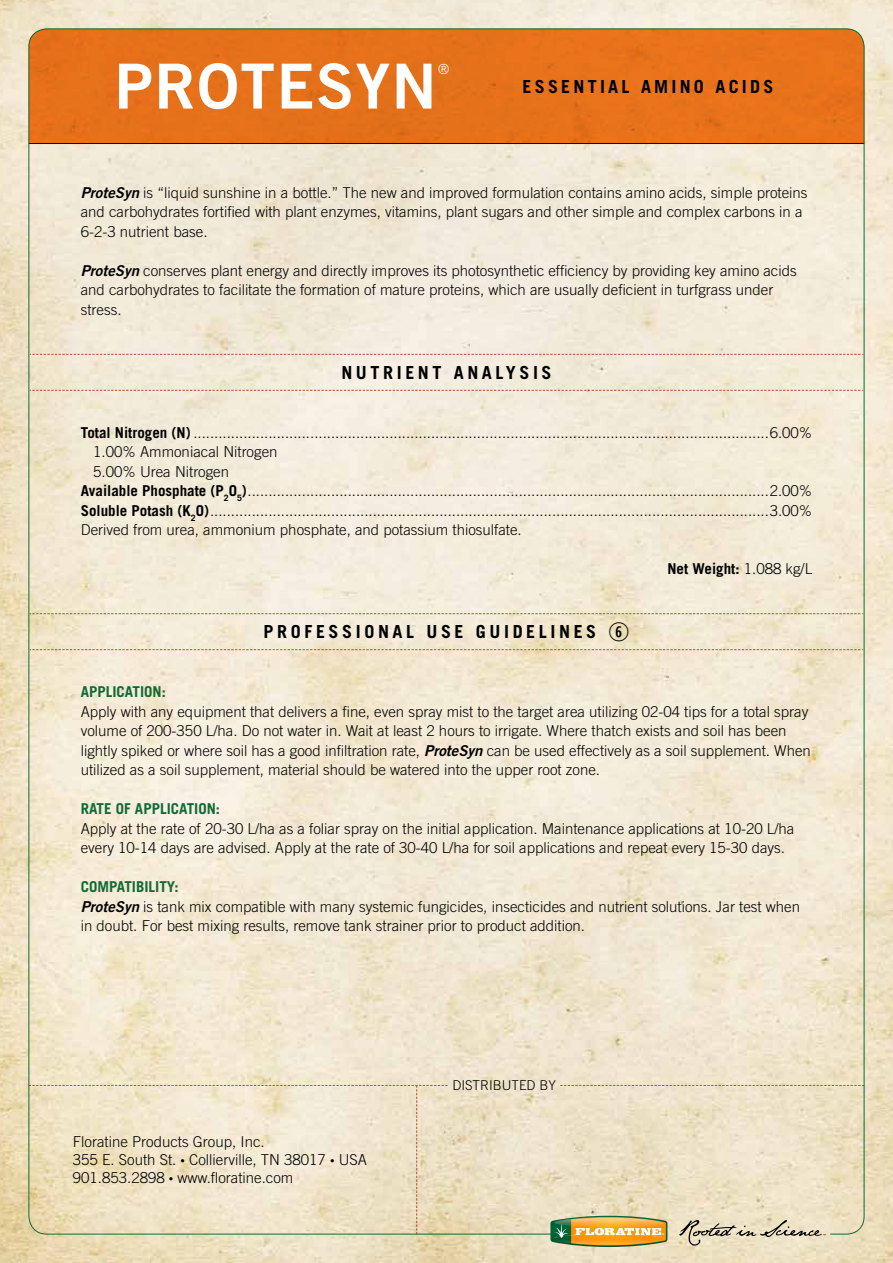
<style>
.page{position:relative;width:893px;height:1263px;background:#fff}
.page>*{position:absolute;margin:0;border:0;box-sizing:border-box;transform-origin:0 0}
.t1{font:62.1px "Trade Gothic LT Std Bd 2";letter-spacing:.025em;color:#fff}
.t2{font:700 18px "Trade Gothic LT Std";letter-spacing:.2em;color:#000}
.t3{font:700 18px "Trade Gothic LT Std";letter-spacing:.18em;color:#000}
.t4{font:300 15px/19.5px "Trade Gothic LT Std";color:#000}
.t5{font:700 15px "Trade Gothic LT Std";color:#126935}
.t6{font:700 15px "Trade Gothic LT Std";color:#000}
.t7{font:300 13.95px "Trade Gothic LT Std";color:#fff}
.t8{font:300 13.5px "Trade Gothic LT Std";color:#000}
.s1{font-family:"Trade Gothic LT Std Bd 2 Obl";font-weight:400}
.s2{font-weight:700}
.s3{font-weight:300}
.s4{font-family:"Combi Numerals";font-weight:400;font-size:25.5px}
.s5{font-weight:700;color:#126935}
.s6{font-size:9px}
</style>
<div class="page">
<img style="left:0;top:0;width:893px;height:1263px">
<div style="left:29px;top:29px;width:835px;height:114px;background:#e7711b"></div>
<hr style="left:29px;top:143px;width:835px;height:1px;background:#000">
<svg style="left:29px;top:1085px;width:419px;height:149px"></svg>
<svg style="left:560px;top:1085px;width:302px;height:1px"></svg>
<svg style="left:679px;top:1220px;width:147px;height:25px"></svg>
<img style="left:542px;top:1204px;width:133px;height:17px">
<div style="left:542px;top:1221px;width:134px;height:35px;background:#ede1c6"></div>
<svg style="left:550px;top:1216px;width:117px;height:31px"></svg>
<svg style="left:30px;top:354px;width:833px;height:1px"></svg>
<svg style="left:30px;top:390px;width:833px;height:1px"></svg>
<svg style="left:30px;top:613px;width:833px;height:1px"></svg>
<svg style="left:30px;top:649px;width:833px;height:1px"></svg>
<h1 class="t1" style="left:115px;top:48px;width:323px">PROTESYN</h1>
<p class="t7" style="left:438px;top:60px;width:13px">®</p>
<p class="t3" style="left:523px;top:75px;width:252px">ESSENTIAL AMINO ACIDS</p>
<p class="t4" style="left:81px;top:183px;width:728px"><span class="s1">ProteSyn</span> is “liquid sunshine in a bottle.” The new and improved formulation contains amino acids, simple proteins and carbohydrates fortified with plant enzymes, vitamins, plant sugars and other simple and complex carbons in a<br>6-2-3 nutrient base.</p>
<p class="t4" style="left:81px;top:261px;width:717px"><span class="s1">ProteSyn</span> conserves plant energy and directly improves its photosynthetic efficiency by providing key amino acids and carbohydrates to facilitate the formation of mature proteins, which are usually deficient in turfgrass under stress.</p>
<p class="t2" style="left:341px;top:361px;width:212px">NUTRIENT ANALYSIS</p>
<p class="t4" style="left:81px;top:422px;width:733px"><span class="s2">Total Nitrogen (N)</span> ..........................................................................................................................................6.00%</p>
<p class="t4" style="left:93px;top:442px;width:186px">1.00% Ammoniacal Nitrogen</p>
<p class="t4" style="left:93px;top:461px;width:137px">5.00% Urea Nitrogen</p>
<p class="t4" style="left:81px;top:481px;width:733px"><span class="s2">Available Phosphate (P</span><sub>2</sub><span class="s2">O</span><sub>5</sub><span class="s2">)</span>.............................................................................................................................2.00%</p>
<p class="t4" style="left:81px;top:500px;width:733px"><span class="s2">Soluble Potash (K</span><sub>2</sub><span class="s2">O)</span>......................................................................................................................................3.00%</p>
<p class="t4" style="left:81px;top:520px;width:442px">Derived from urea, ammonium phosphate, and potassium thiosulfate.</p>
<p class="t6" style="left:667px;top:560px;width:146px">Net Weight: <span class="s3">1.088 kg/L</span></p>
<p class="t2" style="left:264px;top:621px;width:367px">PROFESSIONAL USE GUIDELINES <span class="s4">y</span></p>
<p class="t5" style="left:81px;top:683px;width:87px">APPLICATION:</p>
<p class="t4" style="left:81px;top:701px;width:732px">Apply with any equipment that delivers a fine, even spray mist to the target area utilizing 02-04 tips for a total spray volume of 200-350 L/ha. Do not water in. Wait at least 2 hours to irrigate. Where thatch exists and soil has been lightly spiked or where soil has a good infiltration rate, <span class="s1">ProteSyn</span> can be used effectively as a soil supplement. When utilized as a soil supplement, material should be watered into the upper root zone.</p>
<p class="t5" style="left:81px;top:800px;width:141px">RATE OF APPLICATION:</p>
<p class="t4" style="left:81px;top:818px;width:715px">Apply at the rate of 20-30 L/ha as a foliar spray on the initial application. Maintenance applications at 10-20 L/ha every 10-14 days are advised. Apply at the rate of 30-40 L/ha for soil applications and repeat every 15-30 days.</p>
<p class="t4" style="left:81px;top:877px;width:721px"><span class="s5">COMPATIBILITY:<br></span><span class="s1">ProteSyn</span> is tank mix compatible with many systemic fungicides, insecticides and nutrient solutions. Jar test when in doubt. For best mixing results, remove tank strainer prior to product addition.</p>
<p class="t4" style="left:73px;top:1133px;width:296px;line-height:18px">Floratine Products Group, Inc.<br>355 E. South St. <span class="s6">•</span> Collierville, TN 38017 <span class="s6">•</span> USA<br>901.853.2898 <span class="s6">•</span> www.floratine.com</p>
<p class="t8" style="left:452px;top:1077px;width:105px">DISTRIBUTED BY</p>
</div>
